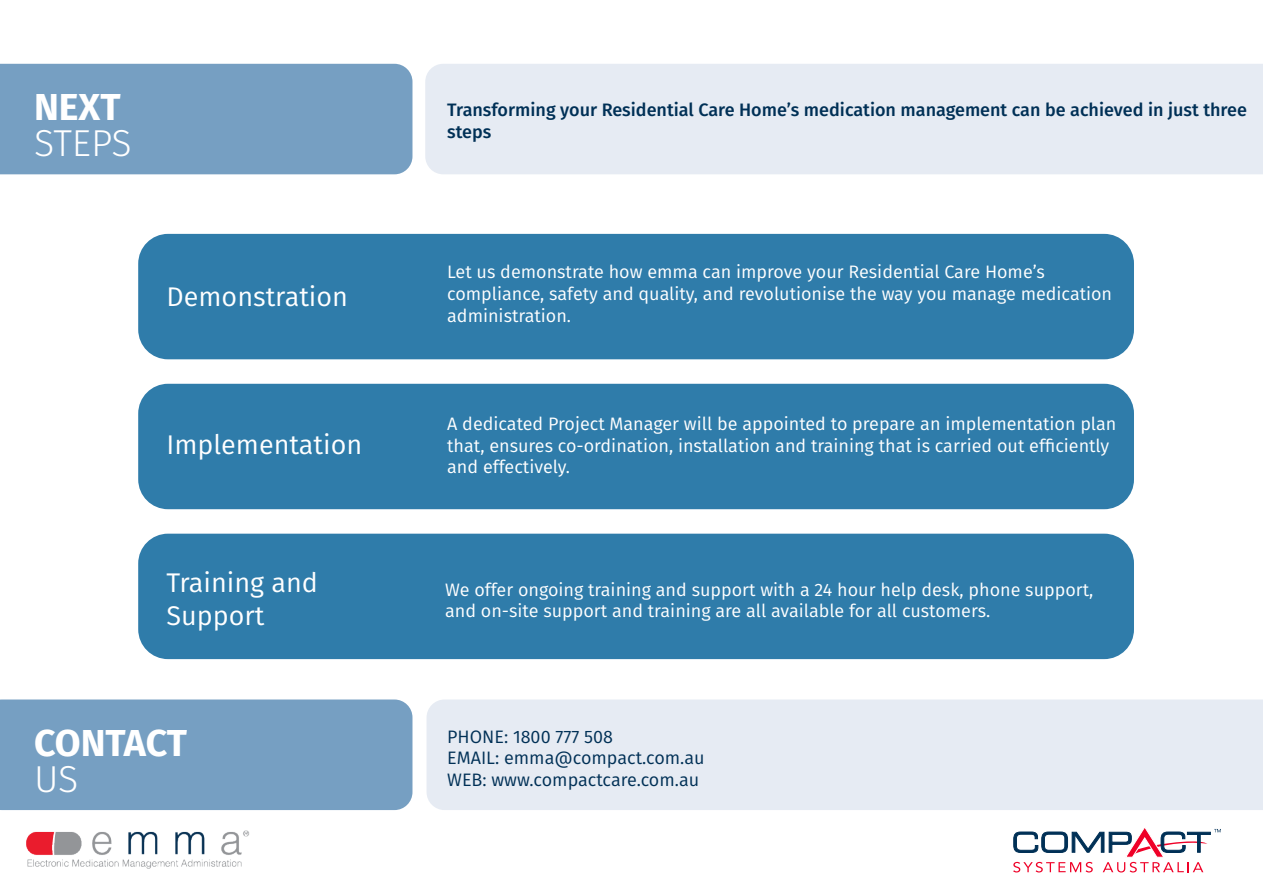
<style>
.page{position:relative;width:1263px;height:893px;background:#fff}
.page>*{position:absolute;margin:0;border:0;box-sizing:border-box;transform-origin:0 0}
.t1{font:700 37.5px "Fira Sans";color:#fff}
.t2{font:300 37.5px "Fira Sans";letter-spacing:-.01em;color:#fff}
.t3{font:27px "Fira Sans";color:#fff}
.t4{font:18px/21.6px "Fira Sans";color:#fff}
.t5{font:500 18px/21.6px "Fira Sans";color:#003056}
.t6{font:18px "Fira Sans";color:#003056}
</style>
<div class="page">
<div style="left:0;top:64px;width:412px;height:110px;background:#769fc2"></div>
<div style="left:0;top:699px;width:412px;height:111px;background:#769fc2"></div>
<div style="left:138px;top:234px;width:996px;height:125px;background:#2f7caa;border-radius:30px"></div>
<div style="left:138px;top:384px;width:996px;height:125px;background:#2f7caa;border-radius:30px"></div>
<div style="left:138px;top:534px;width:996px;height:125px;background:#2f7caa;border-radius:30px"></div>
<div style="left:425px;top:64px;width:838px;height:110px;background:#e6ebf3"></div>
<div style="left:426px;top:699px;width:837px;height:111px;background:#e6ebf3"></div>
<svg style="left:1013px;top:828px;width:208px;height:44px"></svg>
<img style="left:27px;top:830px;width:223px;height:39px">
<p class="t1" style="left:34px;top:75px;width:88px">NEXT</p>
<p class="t2" style="left:34px;top:116px;width:99px">STEPS</p>
<p class="t3" style="left:167px;top:276px;width:183px">Demonstration</p>
<p class="t3" style="left:167px;top:424px;width:197px">Implementation</p>
<p class="t3" style="left:167px;top:563px;width:153px">Training and</p>
<p class="t3" style="left:167px;top:595px;width:99px">Support</p>
<p class="t1" style="left:34px;top:711px;width:155px">CONTACT</p>
<p class="t2" style="left:34px;top:752px;width:46px">US</p>
<p class="t5" style="left:447px;top:98px;width:801px">Transforming your Residential Care Home’s medication management can be achieved in just three steps</p>
<p class="t4" style="left:447px;top:261px;width:666px">Let us demonstrate how emma can improve your Residential Care Home’s compliance, safety and quality, and revolutionise the way you manage medication administration.</p>
<p class="t4" style="left:447px;top:413px;width:671px">A dedicated Project Manager will be appointed to prepare an implementation plan that, ensures co-ordination, installation and training that is carried out efficiently and effectively.</p>
<p class="t4" style="left:445px;top:578px;width:650px">We offer ongoing training and support with a 24 hour help desk, phone support, and on-site support and training are all available for all customers.</p>
<p class="t6" style="left:447px;top:723px;width:167px">PHONE: 1800 777 508</p>
<p class="t6" style="left:447px;top:744px;width:259px">EMAIL: emma@compact.com.au</p>
<p class="t6" style="left:447px;top:766px;width:253px">WEB: www.compactcare.com.au</p>
</div>
